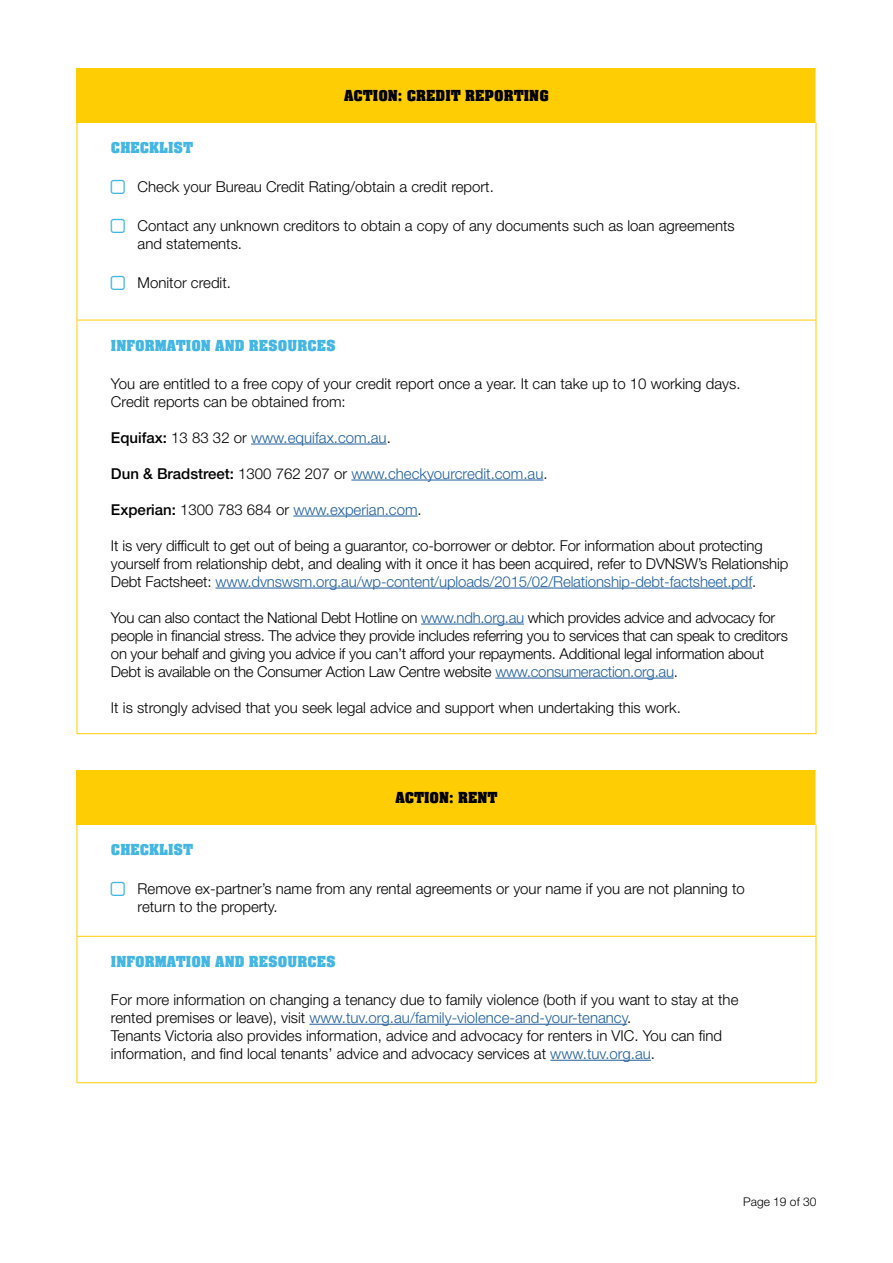
<style>
.page{position:relative;width:893px;height:1263px;background:#fff}
.page>*{position:absolute;margin:0;border:0;box-sizing:border-box;transform-origin:0 0}
.t1{font:700 16.5px "Aachen Com";color:#43b6e3}
.t2{font:700 16.5px "Aachen Com";color:#000}
.t3{font:300 15px/18px "Helvetica Neue LT Std";color:#000}
.t4{font:300 15px/18px "Helvetica Neue LT Std";letter-spacing:-.02em;color:#000}
.t5{font:300 15px "Helvetica Neue LT Std";color:#215e9e}
.t6{font:300 12px "Helvetica Neue LT Std";color:#000}
.s1{font-weight:500;color:#000}
.s2{color:#000}
.s3{color:#215e9e}
</style>
<div class="page">
<div style="left:77px;top:68px;width:739px;height:55px;background:#ffcd03"></div>
<hr style="left:77px;top:123px;width:1px;height:197px;background:#ffcd03">
<hr style="left:816px;top:123px;width:1px;height:197px;background:#ffcd03">
<hr style="left:77px;top:320px;width:739px;height:1px;background:#ffcd03">
<hr style="left:77px;top:320px;width:1px;height:413px;background:#ffcd03">
<hr style="left:816px;top:320px;width:1px;height:413px;background:#ffcd03">
<hr style="left:77px;top:733px;width:739px;height:1px;background:#ffcd03">
<hr style="left:251px;top:444px;width:136px;height:1px;background:#215e9e">
<hr style="left:351px;top:480px;width:192px;height:1px;background:#215e9e">
<hr style="left:293px;top:516px;width:125px;height:1px;background:#215e9e">
<hr style="left:216px;top:588px;width:536px;height:1px;background:#215e9e">
<hr style="left:421px;top:624px;width:103px;height:1px;background:#215e9e">
<hr style="left:495px;top:678px;width:179px;height:1px;background:#215e9e">
<div style="left:77px;top:770px;width:739px;height:55px;background:#ffcd03"></div>
<hr style="left:77px;top:825px;width:1px;height:111px;background:#ffcd03">
<hr style="left:816px;top:825px;width:1px;height:111px;background:#ffcd03">
<hr style="left:77px;top:936px;width:739px;height:1px;background:#ffcd03">
<hr style="left:77px;top:937px;width:1px;height:145px;background:#ffcd03">
<hr style="left:816px;top:937px;width:1px;height:145px;background:#ffcd03">
<hr style="left:77px;top:1082px;width:739px;height:1px;background:#ffcd03">
<hr style="left:309px;top:1024px;width:318px;height:1px;background:#215e9e">
<hr style="left:550px;top:1060px;width:101px;height:1px;background:#215e9e">
<p class="t2" style="left:344px;top:86px;width:206px">ACTION: CREDIT REPORTING</p>
<p class="t1" style="left:111px;top:139px;width:84px">CHECKLIST</p>
<p class="t3" style="left:138px;top:178px;width:358px">Check your Bureau Credit Rating/obtain a credit report.</p>
<p class="t3" style="left:138px;top:217px;width:599px">Contact any unknown creditors to obtain a copy of any documents such as loan agreements and statements.</p>
<p class="t3" style="left:138px;top:274px;width:95px">Monitor credit.</p>
<p class="t1" style="left:111px;top:336px;width:226px">INFORMATION AND RESOURCES</p>
<p class="t3" style="left:111px;top:374px;width:631px">You are entitled to a free copy of your credit report once a year. It can take up to 10 working days.<br>Credit reports can be obtained from:</p>
<p class="t5" style="left:111px;top:428px;width:281px"><span class="s1">Equifax:</span> <span class="s2">13 83 32 or</span> www.equifax.com.au<span class="s2">.</span></p>
<p class="t5" style="left:111px;top:464px;width:438px"><span class="s1">Dun &amp; Bradstreet:</span> <span class="s2">1300 762 207 or</span> www.checkyourcredit.com.au<span class="s2">.</span></p>
<p class="t5" style="left:111px;top:500px;width:312px"><span class="s1">Experian:</span> <span class="s2">1300 783 684 or</span> www.experian.com<span class="s2">.</span></p>
<p class="t3" style="left:111px;top:536px;width:679px">It is very difficult to get out of being a guarantor, co-borrower or debtor. For information about protecting yourself from relationship debt, and dealing with it once it has been acquired, refer to DVNSW’s Relationship<br>Debt Factsheet: <span class="s3">www.dvnswsm.org.au/wp-content/uploads/2015/02/Relationship-debt-factsheet.pdf</span>.</p>
<p class="t4" style="left:111px;top:608px;width:678px">You can also contact the National Debt Hotline on <span class="s3">www.ndh.org.au</span> which provides advice and advocacy for people in financial stress. The advice they provide includes referring you to services that can speak to creditors on your behalf and giving you advice if you can’t afford your repayments. Additional legal information about Debt is available on the Consumer Action Law Centre website <span class="s3">www.consumeraction.org.au</span>.</p>
<p class="t3" style="left:111px;top:698px;width:571px">It is strongly advised that you seek legal advice and support when undertaking this work.</p>
<p class="t2" style="left:395px;top:788px;width:104px">ACTION: RENT</p>
<p class="t1" style="left:111px;top:841px;width:84px">CHECKLIST</p>
<p class="t3" style="left:138px;top:880px;width:609px">Remove ex-partner’s name from any rental agreements or your name if you are not planning to return to the property.</p>
<p class="t1" style="left:111px;top:953px;width:226px">INFORMATION AND RESOURCES</p>
<p class="t3" style="left:111px;top:990px;width:629px">For more information on changing a tenancy due to family violence (both if you want to stay at the rented premises or leave), visit <span class="s3">www.tuv.org.au/family-violence-and-your-tenancy</span>.<br>Tenants Victoria also provides information, advice and advocacy for renters in VIC. You can find information, and find local tenants’ advice and advocacy services at <span class="s3">www.tuv.org.au</span>.</p>
<p class="t6" style="left:743px;top:1194px;width:75px">Page 19 of 30</p>
</div>
